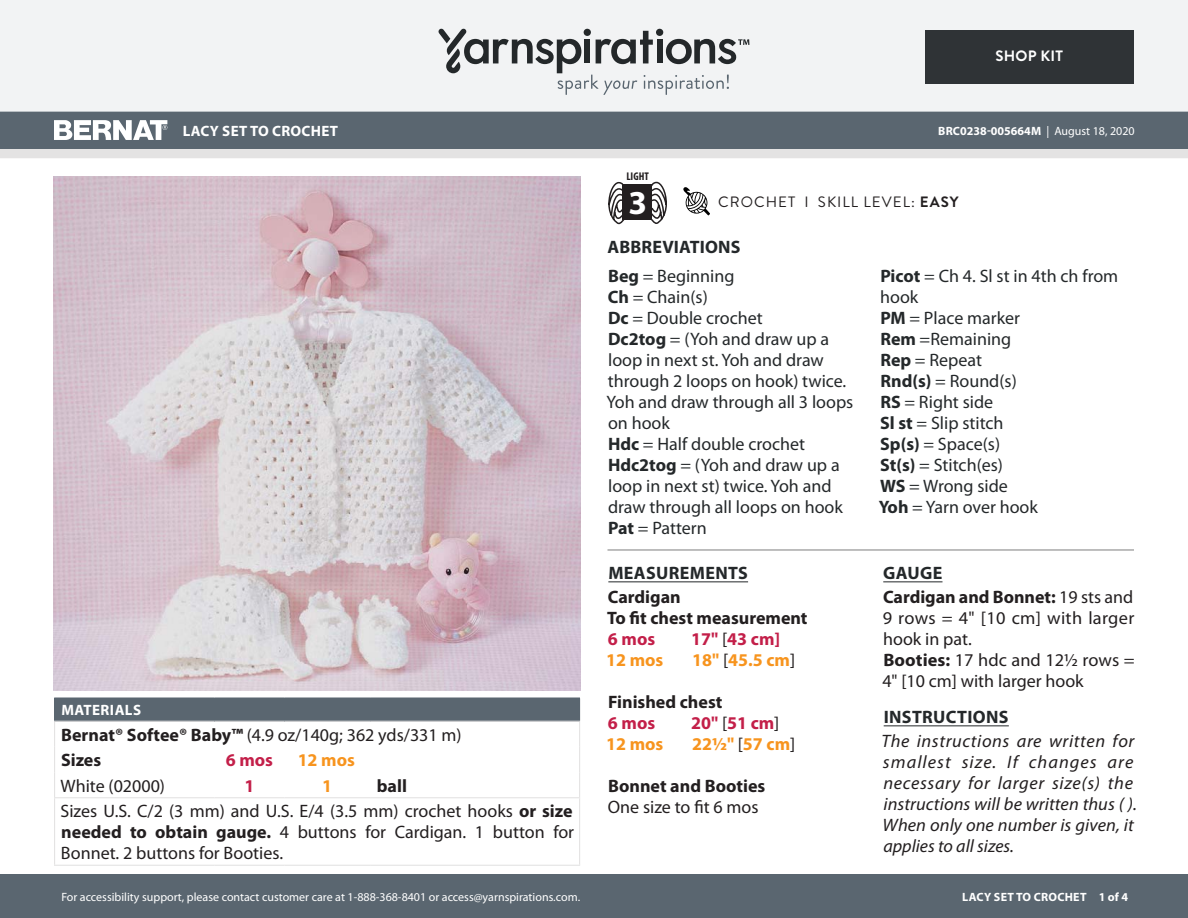
<style>
.page{position:relative;width:1188px;height:918px;background:#fff}
.page>*{position:absolute;margin:0;border:0;box-sizing:border-box;transform-origin:0 0}
.t1{font:700 33.6px "Myriad Pro";color:#fff}
.Abbreviations_-_With{font:18px/21px "Myriad Pro";color:#24282a}
.Body_-__With_auto_st{font:italic 18px/21px "Myriad Pro";letter-spacing:.025em;color:#231f20}
.Materials_-_Needle{font:18px/21px "Myriad Pro";color:#231f20;text-align:justify}
.Body_-__With_auto_st-2{font:18px/21px "Myriad Pro";color:#231f20;text-align:justify}
.SIZES_-_Color_Coded{font:700 18px "Myriad Pro";color:#231f20}
.Materials_-_Brand{font:18px "Myriad Pro";color:#231f20}
.Body_-__With_auto_st-3{font:700 18px "Myriad Pro";color:#f7941e}
.Body_-_HEADERS_-_Und{font:700 18px "Myriad Pro";letter-spacing:.02em;color:#24282a}
.Body_-__With_auto_st-4{font:700 18px "Myriad Pro";color:#c31f49}
.Abbreviations_-__Hea{font:700 18px "Myriad Pro";letter-spacing:.01em;color:#24282a}
.Material_-__Colors_i{font:18px "Myriad Pro";color:#231f20}
.Material_-__Colors_i-2{font:700 18px "Myriad Pro";color:#231f20}
.Materials_-_Color_an{font:700 18px "Myriad Pro";color:#f7941e}
.Materials_-_Color_an-2{font:700 18px "Myriad Pro";color:#c31f49}
.Type_of_pattern___Sk{font:15px "Brandon Grotesque";letter-spacing:.07em;color:#231f20}
.Header_-_Name___Type{font:700 15px "Myriad Pro";letter-spacing:.02em;color:#fff}
.Materials_-__Header{font:700 15px "Myriad Pro";letter-spacing:.03em;color:#fff}
.Body_-__Color_coded{font:700 15px "Brandon Grotesque";letter-spacing:.02em;color:#fff}
.Footer_-_Sku___Date{font:12px "Myriad Pro";color:#fff}
.Footer_-_Sku___Date-2{font:700 12px "Myriad Pro";letter-spacing:.01em;color:#fff}
.t2{font:700 condensed 11.25px "Myriad Pro";color:#231f20}
.s1{font-weight:400}
.s2{font-weight:700}
.s3{font-weight:400;color:#231f20}
</style>
<div class="page">
<div style="left:0;top:875px;width:1188px;height:43px;background:#5a6670"></div>
<div style="left:0;top:149px;width:1188px;height:9px;background:#e4e3e3"></div>
<div style="left:0;top:111px;width:1188px;height:38px;background:#5a6670"></div>
<div style="left:0;top:0;width:1188px;height:112px;background:#f2f3f4"></div>
<svg style="left:438px;top:29px;width:311px;height:66px"></svg>
<div style="left:925px;top:30px;width:209px;height:54px;background:#2f3336"></div>
<img style="left:54px;top:177px;width:527px;height:513px">
<hr style="left:608px;top:581px;width:140px;height:1px;background:#24282a">
<hr style="left:883px;top:581px;width:60px;height:1px;background:#24282a">
<hr style="left:884px;top:725px;width:125px;height:1px;background:#24282a">
<div style="left:55px;top:698px;width:525px;height:23px;background:#5a6670"></div>
<hr style="left:54px;top:721px;width:160px;height:1px;background:#e4e3e3">
<hr style="left:214px;top:721px;width:71px;height:1px;background:#e4e3e3">
<hr style="left:285px;top:721px;width:85px;height:1px;background:#e4e3e3">
<hr style="left:370px;top:721px;width:210px;height:1px;background:#e4e3e3">
<svg style="left:54px;top:698px;width:1px;height:99px"></svg>
<hr style="left:54px;top:798px;width:1px;height:67px;background:#e4e3e3">
<hr style="left:54px;top:797px;width:160px;height:1px;background:#e4e3e3">
<hr style="left:54px;top:865px;width:160px;height:1px;background:#e4e3e3">
<hr style="left:214px;top:865px;width:71px;height:1px;background:#e4e3e3">
<hr style="left:285px;top:865px;width:85px;height:1px;background:#e4e3e3">
<hr style="left:370px;top:865px;width:210px;height:1px;background:#e4e3e3">
<hr style="left:214px;top:797px;width:71px;height:1px;background:#e4e3e3">
<hr style="left:285px;top:797px;width:85px;height:1px;background:#e4e3e3">
<hr style="left:370px;top:797px;width:210px;height:1px;background:#e4e3e3">
<hr style="left:579px;top:798px;width:1px;height:67px;background:#e4e3e3">
<svg style="left:579px;top:720px;width:1px;height:77px"></svg>
<hr style="left:608px;top:550px;width:526px;height:1px;background:#7d7d7d">
<svg style="left:54px;top:120px;width:113px;height:20px"></svg>
<svg style="left:683px;top:187px;width:27px;height:28px"></svg>
<svg style="left:608px;top:181px;width:18px;height:43px"></svg>
<svg style="left:649px;top:181px;width:18px;height:43px"></svg>
<div style="left:622px;top:185px;width:30px;height:35px;background:#231f20"></div>
<p class="Body_-__Color_coded" style="left:995px;top:46px;width:69px">SHOP KIT</p>
<p class="Header_-_Name___Type" style="left:183px;top:121px;width:157px">LACY SET TO CROCHET</p>
<p class="Footer_-_Sku___Date-2" style="left:938px;top:123px;width:198px">BRC0238-005664M <span class="s1">| August 18, 2020</span></p>
<p class="t2" style="left:626px;top:169px;width:24px">LIGHT</p>
<p class="t1" style="left:629px;top:180px;width:20px">3</p>
<p class="Type_of_pattern___Sk" style="left:718px;top:192px;width:242px">CROCHET I SKILL LEVEL: <span class="s2">EASY</span></p>
<p class="Materials_-__Header" style="left:61px;top:700px;width:81px">MATERIALS</p>
<p class="Materials_-_Brand" style="left:61px;top:725px;width:402px"><span class="s2">Bernat® Softee® Baby™</span> (4.9 oz/140g; 362 yds/331 m)</p>
<p class="Material_-__Colors_i-2" style="left:61px;top:748px;width:42px">Sizes</p>
<p class="Materials_-_Color_an-2" style="left:226px;top:748px;width:49px">6 mos</p>
<p class="Materials_-_Color_an" style="left:298px;top:748px;width:59px">12 mos</p>
<p class="Material_-__Colors_i" style="left:61px;top:776px;width:106px">White (02000)</p>
<p class="Materials_-_Color_an-2" style="left:244px;top:774px;width:11px">1</p>
<p class="Materials_-_Color_an" style="left:322px;top:774px;width:11px">1</p>
<p class="Material_-__Colors_i-2" style="left:377px;top:774px;width:32px">ball</p>
<p class="Materials_-_Needle" style="left:61px;top:801px;width:515px">Sizes U.S. C/2 (3 mm) and U.S. E/4 (3.5 mm) crochet hooks <span class="s2">or size needed to obtain gauge.</span> 4 buttons for Cardigan. 1 button for Bonnet. 2 buttons for Booties.</p>
<p class="Footer_-_Sku___Date" style="left:61px;top:890px;width:520px">For accessibility support, please contact customer care at 1-888-368-8401 or access@yarnspirations.com.</p>
<p class="Abbreviations_-__Hea" style="left:607px;top:235px;width:135px">ABBREVIATIONS</p>
<p class="Abbreviations_-_With" style="left:608px;top:265px;width:128px"><span class="s2">Beg</span> = Beginning</p>
<p class="Abbreviations_-_With" style="left:608px;top:286px;width:102px"><span class="s2">Ch</span> = Chain(s)</p>
<p class="Abbreviations_-_With" style="left:608px;top:307px;width:156px"><span class="s2">Dc</span> = Double crochet</p>
<p class="Abbreviations_-_With" style="left:606px;top:328px;width:248px"><span class="s2">Dc2tog</span> = (Yoh and draw up a loop in next st. Yoh and draw through 2 loops on hook) twice.<br>Yoh and draw through all 3 loops on hook</p>
<p class="Abbreviations_-_With" style="left:608px;top:433px;width:199px"><span class="s2">Hdc</span> = Half double crochet</p>
<p class="Abbreviations_-_With" style="left:608px;top:454px;width:236px"><span class="s2">Hdc2tog</span> = (Yoh and draw up a loop in next st) twice. Yoh and draw through all loops on hook</p>
<p class="Abbreviations_-_With" style="left:608px;top:517px;width:100px"><span class="s2">Pat</span> = Pattern</p>
<p class="Body_-_HEADERS_-_Und" style="left:608px;top:561px;width:141px">MEASUREMENTS</p>
<p class="SIZES_-_Color_Coded" style="left:608px;top:585px;width:74px">Cardigan</p>
<p class="SIZES_-_Color_Coded" style="left:607px;top:606px;width:202px">To fit chest measurement</p>
<p class="Body_-__With_auto_st-4" style="left:608px;top:627px;width:49px">6 mos</p>
<p class="Body_-__With_auto_st-4" style="left:691px;top:627px;width:90px">17" <span class="s3">[</span>43 cm]</p>
<p class="Body_-__With_auto_st-3" style="left:606px;top:648px;width:59px">12 mos</p>
<p class="Body_-__With_auto_st-3" style="left:692px;top:648px;width:105px">18" <span class="s3">[</span>45.5 cm<span class="s3">]</span></p>
<p class="SIZES_-_Color_Coded" style="left:608px;top:690px;width:116px">Finished chest</p>
<p class="Body_-__With_auto_st-4" style="left:608px;top:711px;width:49px">6 mos</p>
<p class="Body_-__With_auto_st-4" style="left:691px;top:711px;width:90px">20" <span class="s3">[</span>51 cm<span class="s3">]</span></p>
<p class="Body_-__With_auto_st-3" style="left:606px;top:732px;width:59px">12 mos</p>
<p class="Body_-__With_auto_st-3" style="left:692px;top:732px;width:105px">22½" <span class="s3">[</span>57 cm<span class="s3">]</span></p>
<p class="SIZES_-_Color_Coded" style="left:608px;top:774px;width:159px">Bonnet and Booties</p>
<p class="Body_-__With_auto_st-2" style="left:608px;top:797px;width:152px">One size to fit 6 mos</p>
<p class="Abbreviations_-_With" style="left:880px;top:265px;width:240px"><span class="s2">Picot</span> = Ch 4. Sl st in 4th ch from hook</p>
<p class="Abbreviations_-_With" style="left:880px;top:307px;width:141px"><span class="s2">PM</span> = Place marker</p>
<p class="Abbreviations_-_With" style="left:880px;top:328px;width:132px"><span class="s2">Rem</span> =Remaining</p>
<p class="Abbreviations_-_With" style="left:880px;top:349px;width:103px"><span class="s2">Rep</span> = Repeat</p>
<p class="Abbreviations_-_With" style="left:880px;top:370px;width:138px"><span class="s2">Rnd(s)</span> = Round(s)</p>
<p class="Abbreviations_-_With" style="left:880px;top:391px;width:114px"><span class="s2">RS</span> = Right side</p>
<p class="Abbreviations_-_With" style="left:880px;top:412px;width:125px"><span class="s2">Sl st</span> = Slip stitch</p>
<p class="Abbreviations_-_With" style="left:880px;top:433px;width:121px"><span class="s2">Sp(s)</span> = Space(s)</p>
<p class="Abbreviations_-_With" style="left:880px;top:454px;width:124px"><span class="s2">St(s)</span> = Stitch(es)</p>
<p class="Abbreviations_-_With" style="left:880px;top:475px;width:129px"><span class="s2">WS</span> = Wrong side</p>
<p class="Abbreviations_-_With" style="left:879px;top:496px;width:161px"><span class="s2">Yoh</span> = Yarn over hook</p>
<p class="Body_-_HEADERS_-_Und" style="left:883px;top:561px;width:61px">GAUGE</p>
<p class="Body_-__With_auto_st-2" style="left:883px;top:587px;width:253px"><span class="s2">Cardigan and Bonnet:</span> 19 sts and 9 rows = 4" [10 cm] with larger hook in pat.</p>
<p class="Body_-__With_auto_st-2" style="left:882px;top:650px;width:254px"><span class="s2">Booties:</span> 17 hdc and 12½ rows =<br>4" [10 cm] with larger hook</p>
<p class="Body_-_HEADERS_-_Und" style="left:884px;top:705px;width:126px">INSTRUCTIONS</p>
<p class="Body_-__With_auto_st" style="left:881px;top:730px;width:257px">The instructions are written for smallest size. If changes are necessary for larger size(s) the instructions will be written thus ( ).<br>When only one number is given, it applies to all sizes.</p>
<p class="Footer_-_Sku___Date-2" style="left:962px;top:889px;width:167px">LACY SET TO CROCHET 1 of 4</p>
</div>
